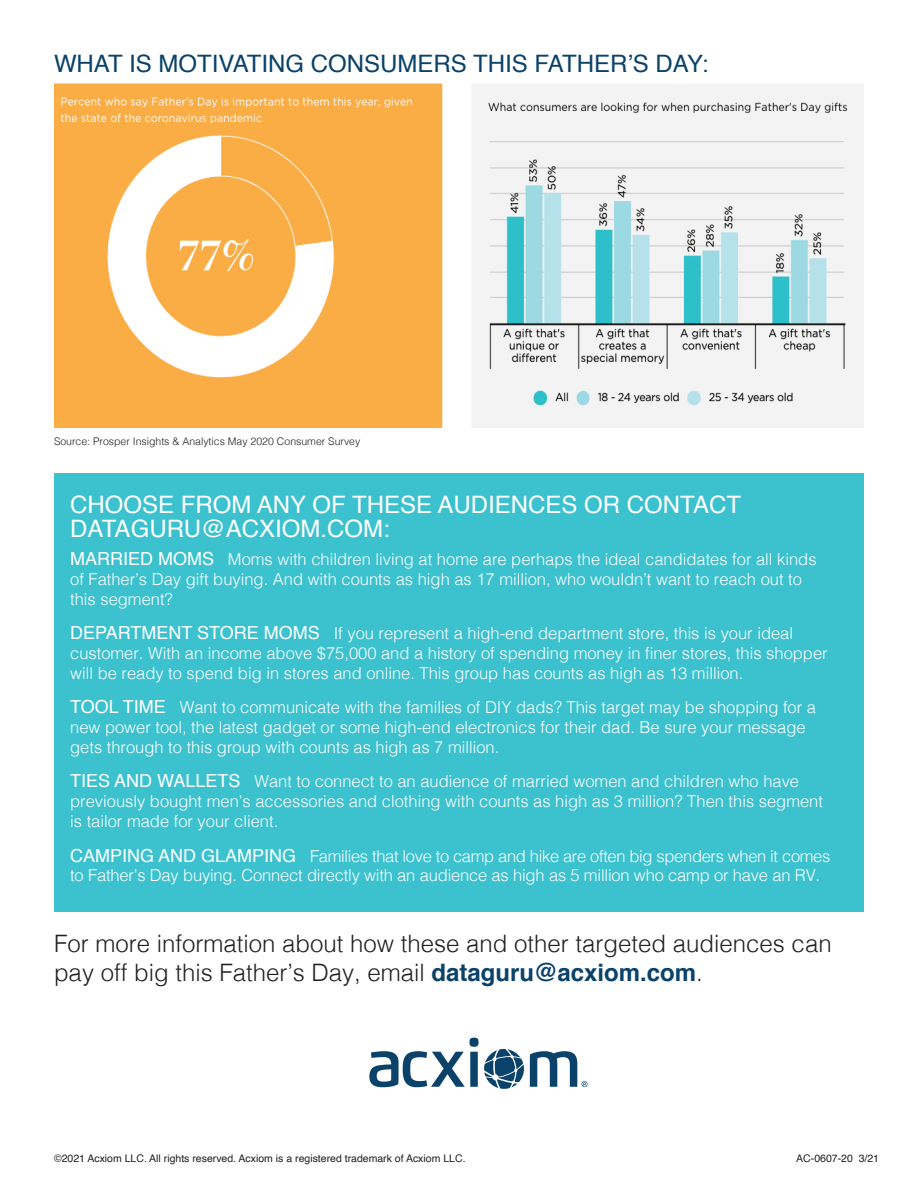
<style>
.page{position:relative;width:918px;height:1188px;background:#fff}
.page>*{position:absolute;margin:0;border:0;box-sizing:border-box;transform-origin:0 0}
.t1{font:300 24px/28.8px "Helvetica";color:#231f20}
.t2{font:24px/24px "Helvetica";color:#fff}
.t3{font:24px "Helvetica";color:#0a426a}
.t4{font:300 16.5px/19.8px "Helvetica";color:#fff}
.t5{font:10.5px "Helvetica";color:#231f20}
.t6{font:300 10.5px "Helvetica";color:#231f20}
.s1{font-weight:400;font-size:18px}
.s2{font-weight:700;color:#0a426a}
</style>
<div class="page">
<div style="left:54px;top:474px;width:810px;height:438px;background:#3cc1cf"></div>
<img style="left:54px;top:83px;width:810px;height:345px">
<svg style="left:369px;top:1038px;width:155px;height:51px"></svg>
<svg style="left:530px;top:1051px;width:58px;height:36px"></svg>
<h1 class="t3" style="left:54px;top:45px;width:656px">WHAT IS MOTIVATING CONSUMERS THIS FATHER’S DAY:</h1>
<p class="t6" style="left:54px;top:432px;width:308px">Source: Prosper Insights &amp; Analytics May 2020 Consumer Survey</p>
<h1 class="t2" style="left:70px;top:494px;width:672px">CHOOSE FROM ANY OF THESE AUDIENCES OR CONTACT<br>DATAGURU@ACXIOM.COM:</h1>
<p class="t4" style="left:70px;top:548px;width:748px"><span class="s1">MARRIED MOMS</span> Moms with children living at home are perhaps the ideal candidates for all kinds of Father’s Day gift buying. And with counts as high as 17 million, who wouldn’t want to reach out to this segment?</p>
<p class="t4" style="left:70px;top:622px;width:759px"><span class="s1">DEPARTMENT STORE MOMS</span> If you represent a high-end department store, this is your ideal customer. With an income above $75,000 and a history of spending money in finer stores, this shopper will be ready to spend big in stores and online. This group has counts as high as 13 million.</p>
<p class="t4" style="left:70px;top:696px;width:747px"><span class="s1">TOOL TIME</span> Want to communicate with the families of DIY dads? This target may be shopping for a new power tool, the latest gadget or some high-end electronics for their dad. Be sure your message gets through to this group with counts as high as 7 million.</p>
<p class="t4" style="left:70px;top:770px;width:754px"><span class="s1">TIES AND WALLETS</span> Want to connect to an audience of married women and children who have previously bought men’s accessories and clothing with counts as high as 3 million? Then this segment is tailor made for your client.</p>
<p class="t4" style="left:70px;top:845px;width:762px"><span class="s1">CAMPING AND GLAMPING</span> Families that love to camp and hike are often big spenders when it comes to Father’s Day buying. Connect directly with an audience as high as 5 million who camp or have an RV.</p>
<h1 class="t1" style="left:54px;top:927px;width:779px">For more information about how these and other targeted audiences can pay off big this Father’s Day, email <span class="s2">dataguru@acxiom.com</span>.</h1>
<p class="t5" style="left:54px;top:1150px;width:413px">©2021 Acxiom LLC. All rights reserved. Acxiom is a registered trademark of Acxiom LLC.</p>
<p class="t5" style="left:796px;top:1150px;width:84px">AC-0607-20 3/21</p>
</div>
